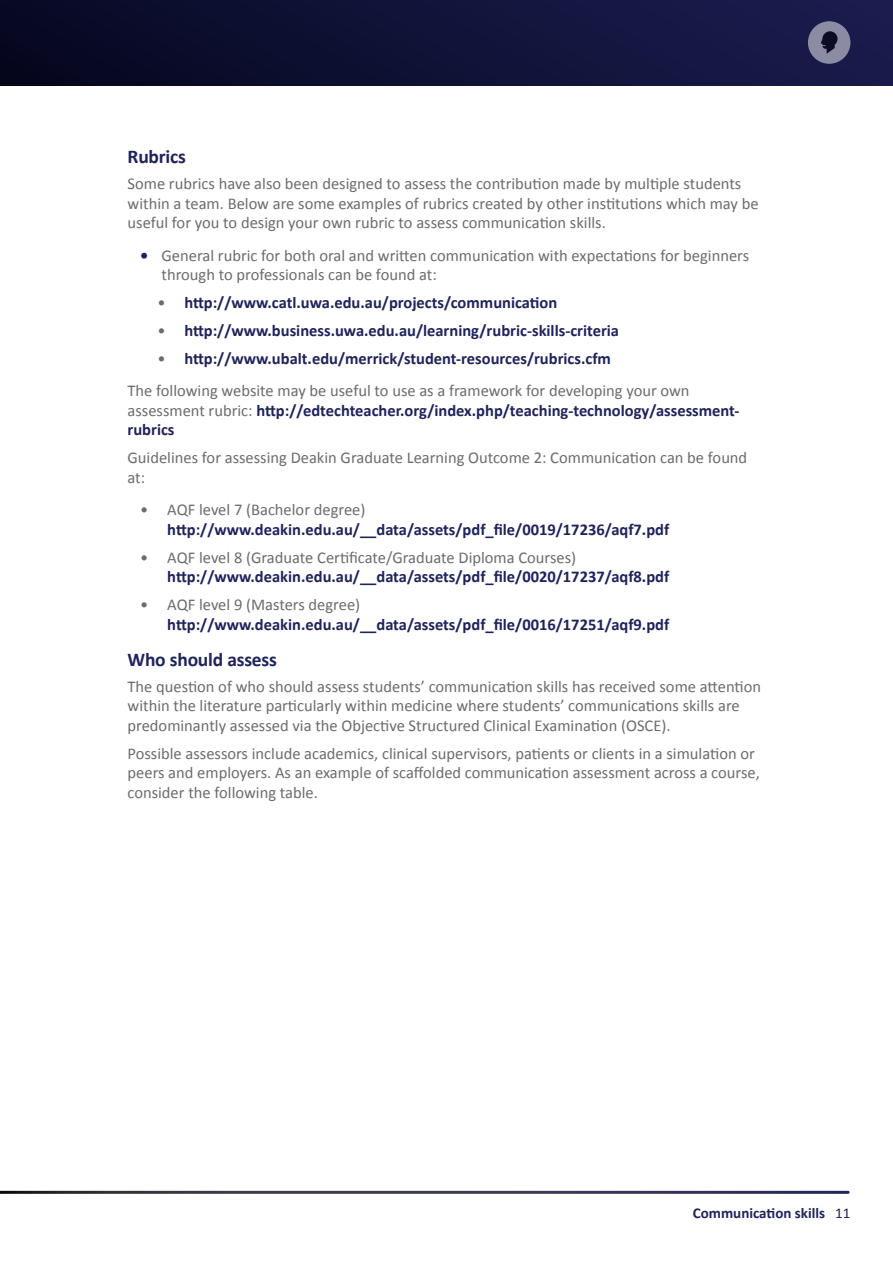
<style>
.page{position:relative;width:893px;height:1263px;background:#fff}
.page>*{position:absolute;margin:0;border:0;box-sizing:border-box;transform-origin:0 0}
.t1{font:700 19.5px "Calibri";letter-spacing:-.01em;color:#1f235a}
.BODY{font:16.5px/19.5px "Calibri";color:#6b6c6e}
.t2{font:700 16.5px/19.5px "Calibri";color:#1f235a}
.BULLET_BODY{font:16.5px/19.5px "Calibri";color:#6b6c6e}
.t3{font:700 15px "Calibri";color:#1f235a}
.s1{font-weight:700;color:#1f235a}
.s2{font-weight:400;color:#6b6c6e}
.s3{font-weight:400}
</style>
<div class="page">
<div style="left:0;top:0;width:893px;height:85px;background:linear-gradient(to right,#070821,#1a1d4e)"></div>
<div style="left:808px;top:21px;width:42px;height:43px;background:#8b8ca3;border-radius:50%"></div>
<svg style="left:821px;top:31px;width:16px;height:23px"></svg>
<h2 class="t1" style="left:128px;top:145px;width:60px">Rubrics</h2>
<p class="BODY" style="left:128px;top:174px;width:633px">Some rubrics have also been designed to assess the contribution made by multiple students within a team. Below are some examples of rubrics created by other institutions which may be useful for you to design your own rubric to assess communication skills.</p>
<p class="BULLET_BODY" style="left:162px;top:245px;width:589px;text-indent:-21px"><span class="s1">•</span> General rubric for both oral and written communication with expectations for beginners through to professionals can be found at:</p>
<p class="t2" style="left:157px;top:293px;width:401px"><span class="s2">•</span> http://www.catl.uwa.edu.au/projects/communication</p>
<p class="t2" style="left:157px;top:321px;width:463px"><span class="s2">•</span> http://www.business.uwa.edu.au/learning/rubric-skills-criteria</p>
<p class="t2" style="left:157px;top:349px;width:455px"><span class="s2">•</span> http://www.ubalt.edu/merrick/student-resources/rubrics.cfm</p>
<p class="BODY" style="left:128px;top:381px;width:614px">The following website may be useful to use as a framework for developing your own assessment rubric: <span class="s1">http://edtechteacher.org/index.php/teaching-technology/assessment&shy;rubrics</span></p>
<p class="BODY" style="left:128px;top:448px;width:621px">Guidelines for assessing Deakin Graduate Learning Outcome 2: Communication can be found at:</p>
<p class="t2" style="left:167px;top:500px;width:503px;text-indent:-27px"><span class="s2">• AQF level 7 (Bachelor degree) </span>http://www.deakin.edu.au/__data/assets/pdf_file/0019/17236/aqf7.pdf</p>
<p class="t2" style="left:167px;top:547px;width:503px;text-indent:-27px"><span class="s2">• AQF level 8 (Graduate Certificate/Graduate Diploma Courses) </span>http://www.deakin.edu.au/__data/assets/pdf_file/0020/17237/aqf8.pdf</p>
<p class="t2" style="left:167px;top:595px;width:503px;text-indent:-27px"><span class="s2">• AQF level 9 (Masters degree) </span>http://www.deakin.edu.au/__data/assets/pdf_file/0016/17251/aqf9.pdf</p>
<h2 class="t1" style="left:128px;top:647px;width:151px">Who should assess</h2>
<p class="BODY" style="left:128px;top:676px;width:635px">The question of who should assess students’ communication skills has received some attention within the literature particularly within medicine where students’ communications skills are predominantly assessed via the Objective Structured Clinical Examination (OSCE).</p>
<p class="BODY" style="left:128px;top:743px;width:634px">Possible assessors include academics, clinical supervisors, patients or clients in a simulation or peers and employers. As an example of scaffolded communication assessment across a course, consider the following table.</p>
<p class="t3" style="left:693px;top:1203px;width:159px">Communication skills <span class="s3">11</span></p>
</div>
